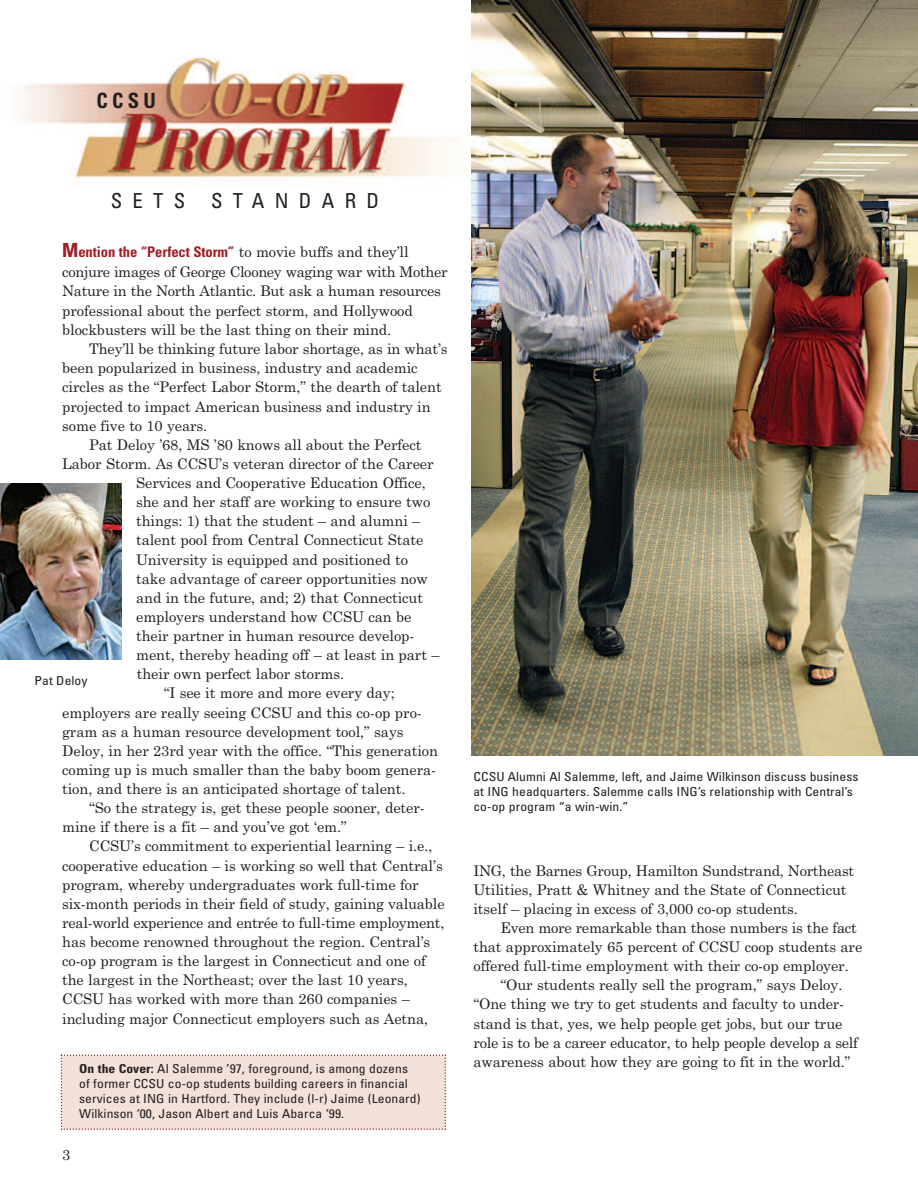
<style>
.page{position:relative;width:918px;height:1188px;background:#fff}
.page>*{position:absolute;margin:0;border:0;box-sizing:border-box;transform-origin:0 0}
.t1{font:700 condensed 21px "Univers";color:#231f20}
.t2{font:condensed 20.7px "Univers";letter-spacing:.495em;color:#231f20}
.t3{font:14.7px/19.5px "Century Schoolbook";letter-spacing:-.005em;color:#231f20}
.t4{font:700 condensed 14.7px "Univers";letter-spacing:-.005em;color:#a31d25}
.t5{font:condensed 12.3px/14.9px "Univers";letter-spacing:.005em;color:#231f20;scale:1.1 1}
.s1{font-size:19.5px}
.s2{font-family:"Century Schoolbook";font-weight:400;font-stretch:normal;color:#231f20}
.s3{font-weight:700}
</style>
<div class="page">
<img style="left:22px;top:56px;width:450px;height:180px">
<img style="left:472px;top:0;width:446px;height:756px">
<div style="left:62px;top:191px;width:366px;height:27px;background:#fff"></div>
<img style="left:0;top:484px;width:121px;height:175px">
<div style="left:61px;top:1054px;width:385px;height:76px;background:#f2e2da"></div>
<h1 class="t1" style="left:97px;top:92px;width:61px">CCSU</h1>
<h2 class="t2" style="left:111px;top:193px;width:270px">SETS STANDARD</h2>
<p class="t4" style="left:62px;top:246px;width:348px"><span class="s1">M</span>ention the “Perfect Storm” <span class="s2">to movie buffs and they’ll</span></p>
<p class="t3" style="left:62px;top:262px;width:387px">conjure images of George Clooney waging war with Mother Nature in the North Atlantic. But ask a human resources professional about the perfect storm, and Hollywood blockbusters will be the last thing on their mind.</p>
<p class="t3" style="left:89px;top:339px;width:360px">They’ll be thinking future labor shortage, as in what’s</p>
<p class="t3" style="left:62px;top:359px;width:357px">been popularized in business, industry and academic</p>
<p class="t3" style="left:62px;top:378px;width:381px">circles as the “Perfect Labor Storm,” the dearth of talent</p>
<p class="t3" style="left:62px;top:397px;width:370px">projected to impact American business and industry in</p>
<p class="t3" style="left:62px;top:416px;width:147px">some five to 10 years.</p>
<p class="t3" style="left:89px;top:435px;width:334px">Pat Deloy ’68, MS ’80 knows all about the Perfect</p>
<p class="t3" style="left:62px;top:454px;width:373px">Labor Storm. As CCSU’s veteran director of the Career</p>
<p class="t3" style="left:136px;top:473px;width:291px">Services and Cooperative Education Office,</p>
<p class="t3" style="left:136px;top:492px;width:296px">she and her staff are working to ensure two</p>
<p class="t3" style="left:136px;top:512px;width:286px">things: 1) that the student – and alumni –</p>
<p class="t3" style="left:136px;top:531px;width:289px">talent pool from Central Connecticut State</p>
<p class="t3" style="left:136px;top:550px;width:273px">University is equipped and positioned to</p>
<p class="t3" style="left:136px;top:569px;width:293px">take advantage of career opportunities now</p>
<p class="t3" style="left:136px;top:588px;width:289px">and in the future, and; 2) that Connecticut</p>
<p class="t3" style="left:136px;top:607px;width:277px">employers understand how CCSU can be</p>
<p class="t3" style="left:136px;top:626px;width:280px">their partner in human resource develop-</p>
<p class="t3" style="left:136px;top:645px;width:305px">ment, thereby heading off – at least in part –</p>
<p class="t3" style="left:137px;top:665px;width:209px">their own perfect labor storms.</p>
<p class="t3" style="left:164px;top:684px;width:232px">“I see it more and more every day;</p>
<p class="t3" style="left:62px;top:703px;width:361px">employers are really seeing CCSU and this co-op pro-</p>
<p class="t3" style="left:62px;top:722px;width:343px">gram as a human resource development tool,” says</p>
<p class="t3" style="left:62px;top:741px;width:377px">Deloy, in her 23rd year with the office. “This generation</p>
<p class="t3" style="left:62px;top:760px;width:375px">coming up is much smaller than the baby boom genera-</p>
<p class="t3" style="left:62px;top:779px;width:345px">tion, and there is an anticipated shortage of talent.</p>
<p class="t3" style="left:89px;top:798px;width:337px">“So the strategy is, get these people sooner, deter-</p>
<p class="t3" style="left:62px;top:818px;width:286px">mine if there is a fit – and you’ve got ‘em.”</p>
<p class="t3" style="left:89px;top:837px;width:345px">CCSU’s commitment to experiential learning – i.e.,</p>
<p class="t3" style="left:62px;top:856px;width:382px">cooperative education – is working so well that Central’s</p>
<p class="t3" style="left:62px;top:875px;width:358px">program, whereby undergraduates work full-time for</p>
<p class="t3" style="left:62px;top:894px;width:384px">six-month periods in their field of study, gaining valuable</p>
<p class="t3" style="left:62px;top:913px;width:384px">real-world experience and entrée to full-time employment,</p>
<p class="t3" style="left:62px;top:932px;width:370px">has become renowned throughout the region. Central’s</p>
<p class="t3" style="left:62px;top:951px;width:365px">co-op program is the largest in Connecticut and one of</p>
<p class="t3" style="left:62px;top:971px;width:347px">the largest in the Northeast; over the last 10 years,</p>
<p class="t3" style="left:62px;top:990px;width:349px">CCSU has worked with more than 260 companies –</p>
<p class="t3" style="left:62px;top:1009px;width:368px">including major Connecticut employers such as Aetna,</p>
<p class="t5" style="left:35px;top:674px;width:50px">Pat Deloy</p>
<p class="t5" style="left:79px;top:1062px;width:312px"><span class="s3">On the Cover:</span> Al Salemme ’97, foreground, is among dozens of former CCSU co-op students building careers in financial services at ING in Hartford. They include (l-r) Jaime (Leonard)<br>Wilkinson ‘00, Jason Albert and Luis Abarca ‘99.</p>
<p class="t3" style="left:62px;top:1145px;width:10px">3</p>
<p class="t5" style="left:473px;top:771px;width:352px">CCSU Alumni Al Salemme, left, and Jaime Wilkinson discuss business at ING headquarters. Salemme calls ING’s relationship with Central’s co-op program “a win-win.”</p>
<p class="t3" style="left:473px;top:861px;width:382px;line-height:19px">ING, the Barnes Group, Hamilton Sundstrand, Northeast<br>Utilities, Pratt &amp; Whitney and the State of Connecticut itself – placing in excess of 3,000 co-op students.</p>
<p class="t3" style="left:500px;top:918px;width:358px">Even more remarkable than those numbers is the fact</p>
<p class="t3" style="left:473px;top:937px;width:390px">that approximately 65 percent of CCSU coop students are</p>
<p class="t3" style="left:473px;top:956px;width:377px">offered full-time employment with their co-op employer.</p>
<p class="t3" style="left:500px;top:976px;width:343px">“Our students really sell the program,” says Deloy.</p>
<p class="t3" style="left:473px;top:995px;width:372px">“One thing we try to get students and faculty to under-</p>
<p class="t3" style="left:473px;top:1014px;width:371px">stand is that, yes, we help people get jobs, but our true</p>
<p class="t3" style="left:473px;top:1033px;width:386px">role is to be a career educator, to help people develop a self</p>
<p class="t3" style="left:473px;top:1052px;width:379px">awareness about how they are going to fit in the world.”</p>
</div>
